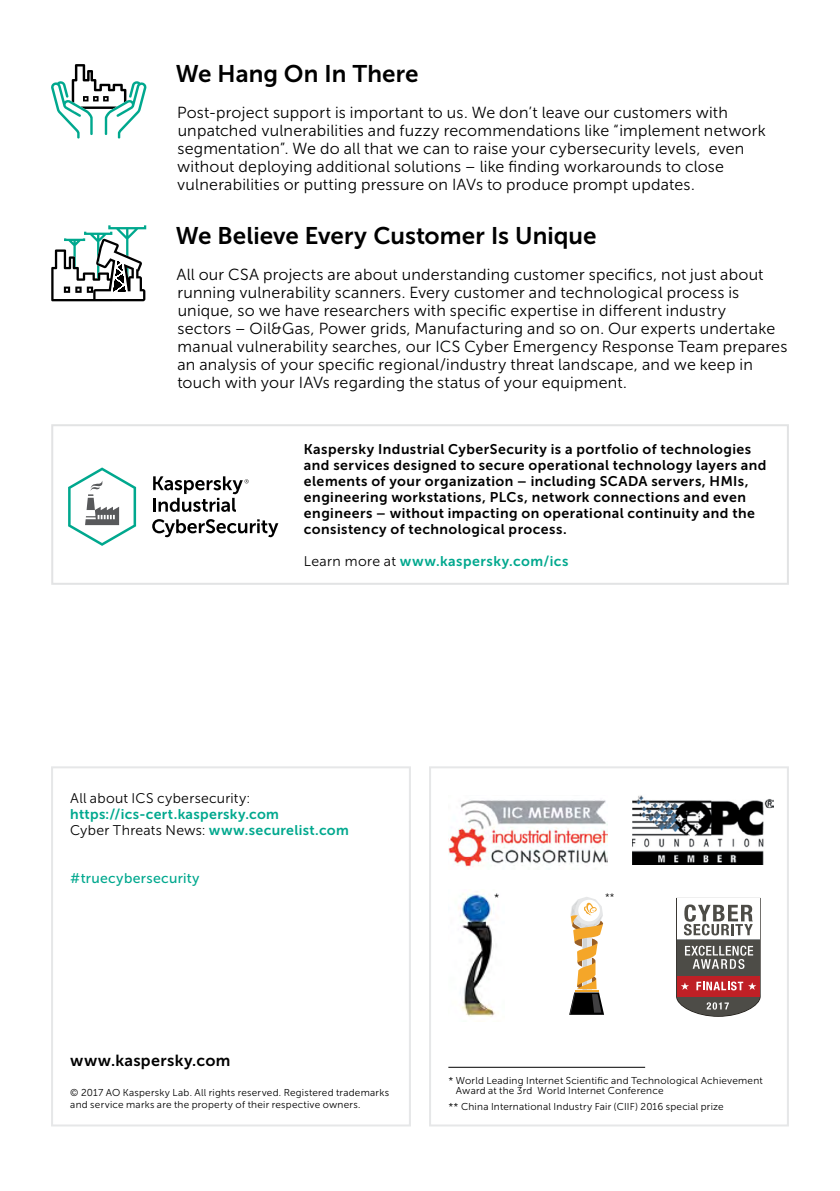
<style>
.page{position:relative;width:840px;height:1191px;background:#fff}
.page>*{position:absolute;margin:0;border:0;box-sizing:border-box;transform-origin:0 0}
.t1{font:24px "Museo Sans Cyrl 700";color:#000}
.t2{font:16px/18px "Museo Sans Cyrl 300";letter-spacing:.015em;color:#000}
.t3{font:16px "Museo Sans Cyrl 700";letter-spacing:.02em;color:#000}
.t4{font:14px/16px "Museo Sans Cyrl 700";letter-spacing:.03em;color:#000}
.t5{font:14px/16px "Museo Sans Cyrl 700";letter-spacing:.025em;color:#00a88e}
.t6{font:14px "Museo Sans Cyrl 300";letter-spacing:.02em;color:#000}
.t7{font:14px "Museo Sans Cyrl 500";letter-spacing:.02em;color:#00a88e}
.t8{font:10.4px "Museo Sans Cyrl 300";color:#000}
.t9{font:10px/10px "Museo Sans Cyrl 300";letter-spacing:.02em;color:#000}
.t10{font:9.4px "Museo Sans Cyrl 300";color:#000}
.s1{font-family:"Museo Sans Cyrl 300";color:#000}
</style>
<div class="page">
<div style="left:51px;top:766px;width:359px;height:360px;border:2px solid #e6e7e8"></div>
<div style="left:429px;top:766px;width:359px;height:360px;border:2px solid #e6e7e8"></div>
<svg style="left:51px;top:64px;width:96px;height:75px"></svg>
<svg style="left:51px;top:225px;width:95px;height:76px"></svg>
<hr style="left:448px;top:1066px;width:196px;height:1px;background:#000">
<div style="left:51px;top:424px;width:737px;height:161px;border:2px solid #e2e3e4"></div>
<svg style="left:68px;top:467px;width:68px;height:79px"></svg>
<svg style="left:153px;top:476px;width:95px;height:36px"></svg>
<svg style="left:152px;top:519px;width:126px;height:18px"></svg>
<img style="left:448px;top:800px;width:159px;height:67px">
<img style="left:632px;top:795px;width:141px;height:69px">
<svg style="left:569px;top:897px;width:34px;height:117px"></svg>
<svg style="left:676px;top:897px;width:84px;height:120px"></svg>
<img style="left:458px;top:894px;width:37px;height:123px">
<h1 class="t1" style="left:175px;top:60px;width:244px">We Hang On In There</h1>
<p class="t2" style="left:177px;top:104px;width:589px">Post-project support is important to us. We don’t leave our customers with unpatched vulnerabilities and fuzzy recommendations like “implement network segmentation”. We do all that we can to raise your cybersecurity levels, even without deploying additional solutions – like finding workarounds to close vulnerabilities or putting pressure on IAVs to produce prompt updates.</p>
<h1 class="t1" style="left:175px;top:222px;width:422px">We Believe Every Customer Is Unique</h1>
<p class="t2" style="left:176px;top:266px;width:612px">All our CSA projects are about understanding customer specifics, not just about running vulnerability scanners. Every customer and technological process is unique, so we have researchers with specific expertise in different industry<br>sectors – Oil&amp;Gas, Power grids, Manufacturing and so on. Our experts undertake manual vulnerability searches, our ICS Cyber Emergency Response Team prepares an analysis of your specific regional/industry threat landscape, and we keep in touch with your IAVs regarding the status of your equipment.</p>
<p class="t4" style="left:304px;top:441px;width:464px">Kaspersky Industrial CyberSecurity is a portfolio of technologies and services designed to secure operational technology layers and elements of your organization – including SCADA servers, HMIs, engineering workstations, PLCs, network connections and even engineers – without impacting on operational continuity and the consistency of technological process.</p>
<p class="t5" style="left:304px;top:553px;width:266px"><span class="s1">Learn more at</span> www.kaspersky.com/ics</p>
<p class="t6" style="left:70px;top:791px;width:181px">All about ICS cybersecurity:</p>
<p class="t5" style="left:70px;top:806px;width:280px">https://ics-cert.kaspersky.com<br><span class="s1">Cyber Threats News:</span> www.securelist.com</p>
<p class="t7" style="left:70px;top:870px;width:131px">#truecybersecurity</p>
<p class="t8" style="left:493px;top:891px;width:7px">*</p>
<p class="t10" style="left:604px;top:891px;width:11px">**</p>
<p class="t3" style="left:70px;top:1052px;width:162px">www.kaspersky.com</p>
<p class="t9" style="left:70px;top:1087px;width:320px;line-height:12px">© 2017 AO Kaspersky Lab. All rights reserved. Registered trademarks and service marks are the property of their respective owners.</p>
<p class="t9" style="left:455px;top:1075px;width:308px;text-indent:-7px">* World Leading Internet Scientific and Technological Achievement<br>Award at the 3rd World Internet Conference</p>
<p class="t9" style="left:448px;top:1101px;width:277px">** China International Industry Fair (CIIF) 2016 special prize</p>
</div>
